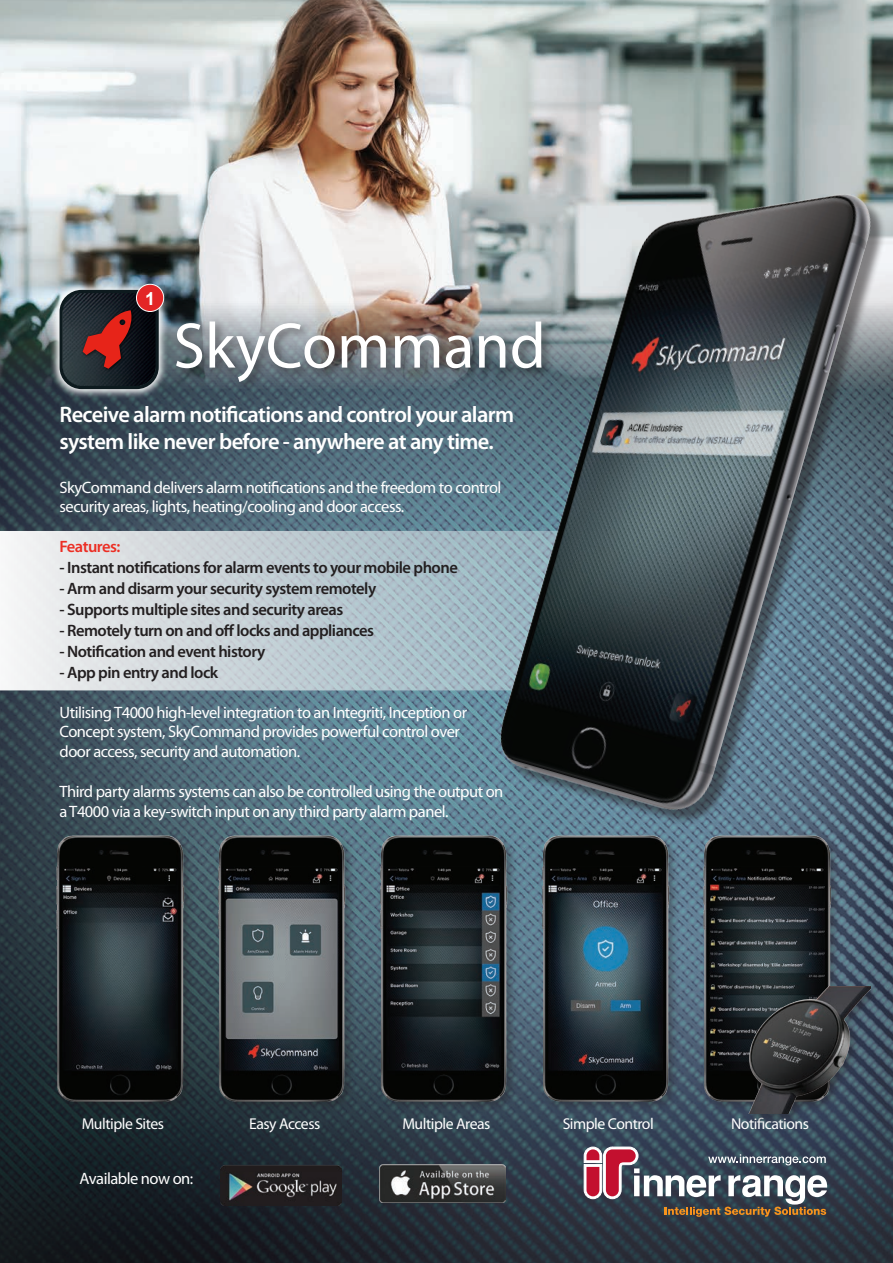
<style>
.page{position:relative;width:893px;height:1263px;background:#fff}
.page>*{position:absolute;margin:0;border:0;box-sizing:border-box;transform-origin:0 0}
.t1{font:600 22.5px/27px "Myriad Pro";letter-spacing:-.03em;color:#fff}
.t2{font:700 18px "Arial";color:#fff}
.t3{font:16.5px/19.8px "Myriad Pro";letter-spacing:-.03em;color:#fff}
.t4{font:600 16.5px "Myriad Pro";letter-spacing:-.03em;color:#231f20}
.t5{font:600 16.5px "Myriad Pro";letter-spacing:-.03em;color:#ec2e24}
.t6{font:15.75px "Myriad Pro";letter-spacing:-.03em;color:#fff}
</style>
<div class="page">
<img style="left:0;top:389px;width:893px;height:874px">
<img style="left:0;top:0;width:893px;height:389px">
<div style="left:173px;top:318px;width:381px;height:76px;background:#231f20;opacity:.55"></div>
<svg style="left:176px;top:323px;width:26px;height:45px"></svg>
<svg style="left:210px;top:321px;width:125px;height:61px"></svg>
<svg style="left:342px;top:335px;width:44px;height:33px"></svg>
<svg style="left:395px;top:335px;width:44px;height:33px"></svg>
<svg style="left:446px;top:335px;width:12px;height:33px"></svg>
<svg style="left:584px;top:1147px;width:243px;height:70px"></svg>
<img style="left:221px;top:1162px;width:120px;height:43px">
<img style="left:379px;top:1165px;width:126px;height:37px">
<svg style="left:0;top:531px;width:458px;height:159px;background:#cad3d8"></svg>
<img style="left:458px;top:129px;width:435px;height:744px">
<svg style="left:50px;top:280px;width:118px;height:119px;background:#7e8b92"></svg>
<svg style="left:60px;top:290px;width:99px;height:99px;background:#3a262a"></svg>
<img style="left:368px;top:800px;width:157px;height:332px">
<img style="left:525px;top:800px;width:161px;height:332px">
<img style="left:686px;top:800px;width:168px;height:332px">
<img style="left:39px;top:800px;width:162px;height:332px">
<img style="left:201px;top:800px;width:167px;height:332px">
<div style="left:746px;top:983px;width:136px;height:142px;background:#231f20;opacity:.4"></div>
<img style="left:689px;top:986px;width:182px;height:127px">
<div style="left:136px;top:284px;width:28px;height:27px;background:#e32526;border-radius:50%"></div>
<div style="left:136px;top:284px;width:28px;height:28px;border:1px solid #fff;border-radius:50%"></div>
<p class="t2" style="left:145px;top:286px;width:12px">1</p>
<h1 class="t1" style="left:60px;top:401px;width:456px">Receive alarm notifications and control your alarm system like never before - anywhere at any time.</h1>
<p class="t3" style="left:60px;top:477px;width:443px">SkyCommand delivers alarm notifications and the freedom to control security areas, lights, heating/cooling and door access.</p>
<p class="t5" style="left:60px;top:536px;width:62px">Features:</p>
<p class="t4" style="left:60px;top:557px;width:400px">- Instant notifications for alarm events to your mobile phone</p>
<p class="t4" style="left:60px;top:578px;width:318px">- Arm and disarm your security system remotely</p>
<p class="t4" style="left:60px;top:599px;width:285px">- Supports multiple sites and security areas</p>
<p class="t4" style="left:60px;top:620px;width:316px">- Remotely turn on and off locks and appliances</p>
<p class="t4" style="left:60px;top:641px;width:207px">- Notification and event history</p>
<p class="t4" style="left:60px;top:662px;width:160px">- App pin entry and lock</p>
<p class="t3" style="left:60px;top:702px;width:409px">Utilising T4000 high-level integration to an Integriti, Inception or<br>Concept system, SkyCommand provides powerful control over door access, security and automation.</p>
<p class="t3" style="left:60px;top:782px;width:445px">Third party alarms systems can also be controlled using the output on a T4000 via a key-switch input on any third party alarm panel.</p>
<p class="t6" style="left:82px;top:1115px;width:84px">Multiple Sites</p>
<p class="t6" style="left:249px;top:1115px;width:73px">Easy Access</p>
<p class="t6" style="left:402px;top:1115px;width:90px">Multiple Areas</p>
<p class="t6" style="left:563px;top:1115px;width:93px">Simple Control</p>
<p class="t6" style="left:731px;top:1115px;width:80px">Notifications</p>
<p class="t3" style="left:80px;top:1169px;width:115px">Available now on:</p>
</div>
